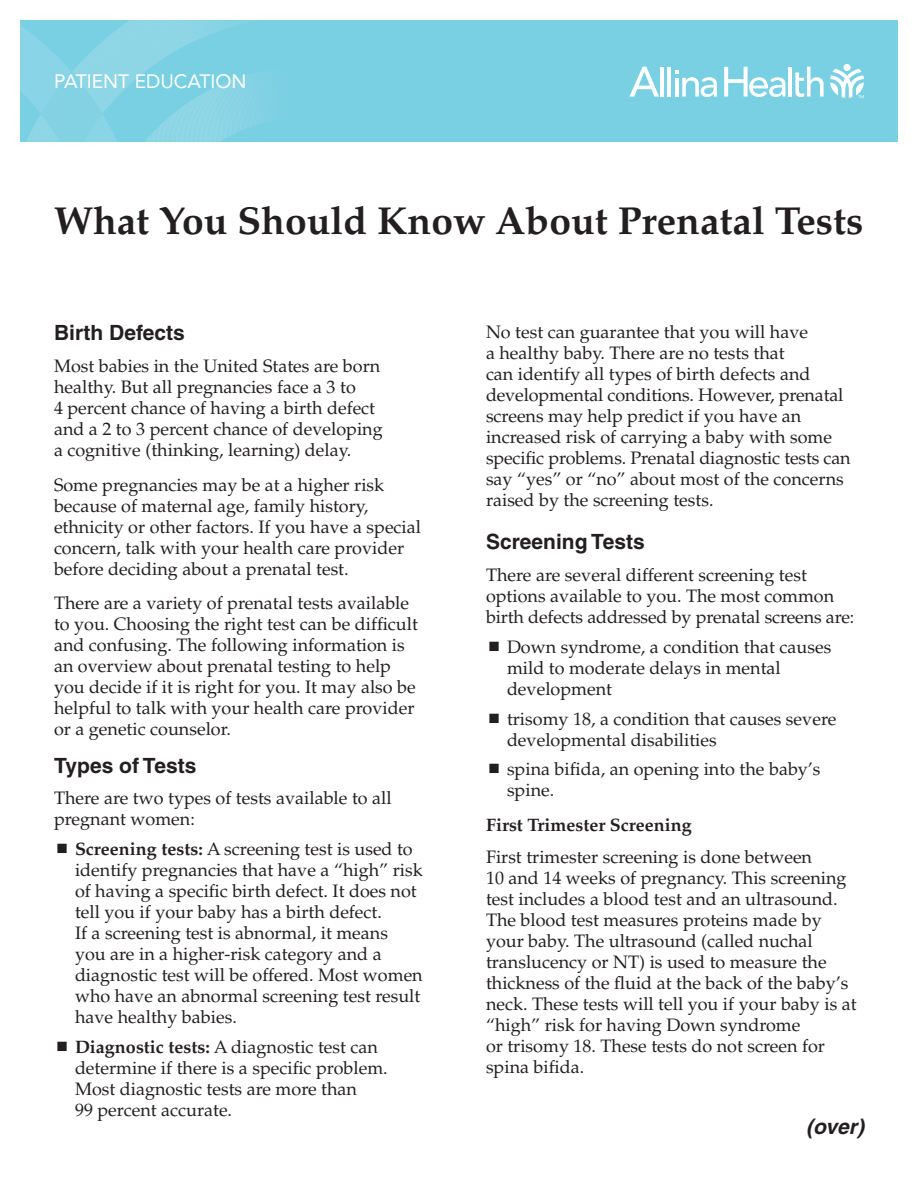
<style>
.page{position:relative;width:918px;height:1188px;background:#fff}
.page>*{position:absolute;margin:0;border:0;box-sizing:border-box;transform-origin:0 0}
.t1{font:700 39px "Palatino";color:#231f20}
.Headline{font:700 21px "Helvetica";color:#231f20}
.t2{font:italic 700 21px "Helvetica";color:#231f20}
.Kicker{font:19.2px "Avenir LT Std";color:#fff}
.Body_copy_after_bull{font:18px/21px "Palatino";color:#231f20}
.Body_copy{font:18px/21px "Palatino";color:#231f20}
.Body_copy_before_bul{font:18px/21px "Palatino";color:#231f20}
.s1{font-weight:700}
</style>
<div class="page">
<div style="left:20px;top:20px;width:878px;height:122px;background:#78d0e2"></div>
<svg style="left:20px;top:20px;width:246px;height:122px"></svg>
<svg style="left:830px;top:69px;width:34px;height:29px"></svg>
<div style="left:844px;top:64px;width:7px;height:7px;background:#fff;border-radius:50%"></div>
<hr style="left:660px;top:67px;width:4px;height:30px;background:#fff">
<hr style="left:667px;top:67px;width:4px;height:30px;background:#fff">
<hr style="left:789px;top:67px;width:3px;height:30px;background:#fff">
<svg style="left:795px;top:67px;width:29px;height:30px"></svg>
<svg style="left:675px;top:71px;width:42px;height:26px"></svg>
<svg style="left:629px;top:67px;width:30px;height:30px"></svg>
<svg style="left:724px;top:67px;width:62px;height:30px"></svg>
<p class="Kicker" style="left:54px;top:70px;width:194px">PATIENT EDUCATION</p>
<p class="t1" style="left:54px;top:198px;width:811px">What You Should Know About Prenatal Tests</p>
<p class="Headline" style="left:54px;top:320px;width:132px">Birth Defects</p>
<p class="Body_copy" style="left:54px;top:356px;width:330px">Most babies in the United States are born healthy. But all pregnancies face a 3 to<br>4 percent chance of having a birth defect and a 2 to 3 percent chance of developing a cognitive (thinking, learning) delay.</p>
<p class="Body_copy" style="left:54px;top:474px;width:369px">Some pregnancies may be at a higher risk because of maternal age, family history, ethnicity or other factors. If you have a special concern, talk with your health care provider before deciding about a prenatal test.</p>
<p class="Body_copy" style="left:54px;top:593px;width:365px">There are a variety of prenatal tests available to you. Choosing the right test can be difficult and confusing. The following information is an overview about prenatal testing to help you decide if it is right for you. It may also be helpful to talk with your health care provider or a genetic counselor.</p>
<p class="Headline" style="left:54px;top:752px;width:144px">Types of Tests</p>
<p class="Body_copy_before_bul" style="left:54px;top:788px;width:339px">There are two types of tests available to all pregnant women:</p>
<p class="Body_copy_after_bull" style="left:75px;top:839px;width:349px"><span class="s1">Screening tests:</span> A screening test is used to identify pregnancies that have a “high” risk of having a specific birth defect. It does not tell you if your baby has a birth defect.<br>If a screening test is abnormal, it means you are in a higher-risk category and a diagnostic test will be offered. Most women who have an abnormal screening test result have healthy babies.</p>
<p class="Body_copy_after_bull" style="left:75px;top:1037px;width:314px"><span class="s1">Diagnostic tests:</span> A diagnostic test can determine if there is a specific problem.<br>Most diagnostic tests are more than<br>99 percent accurate.</p>
<p class="Body_copy_after_bull" style="left:486px;top:321px;width:366px">No test can guarantee that you will have<br>a healthy baby. There are no tests that<br>can identify all types of birth defects and developmental conditions. However, prenatal screens may help predict if you have an increased risk of carrying a baby with some specific problems. Prenatal diagnostic tests can say “yes” or “no” about most of the concerns raised by the screening tests.</p>
<p class="Headline" style="left:486px;top:529px;width:160px">Screening Tests</p>
<p class="Body_copy_before_bul" style="left:486px;top:565px;width:370px">There are several different screening test options available to you. The most common birth defects addressed by prenatal screens are:</p>
<p class="Body_copy_after_bull" style="left:507px;top:637px;width:326px">Down syndrome, a condition that causes mild to moderate delays in mental development</p>
<p class="Body_copy_after_bull" style="left:507px;top:708px;width:331px">trisomy 18, a condition that causes severe developmental disabilities</p>
<p class="Body_copy_after_bull" style="left:507px;top:759px;width:315px">spina bifida, an opening into the baby’s spine.</p>
<p class="Body_copy_after_bull" style="left:486px;top:810px;width:328px;line-height:31.5px"><span class="s1">First Trimester Screening<br></span>First trimester screening is done between</p>
<p class="Body_copy_after_bull" style="left:486px;top:868px;width:372px">10 and 14 weeks of pregnancy. This screening test includes a blood test and an ultrasound.<br>The blood test measures proteins made by your baby. The ultrasound (called nuchal translucency or NT) is used to measure the thickness of the fluid at the back of the baby’s neck. These tests will tell you if your baby is at “high” risk for having Down syndrome<br>or trisomy 18. These tests do not screen for spina bifida.</p>
<p class="t2" style="left:806px;top:1114px;width:59px">(over)</p>
</div>
